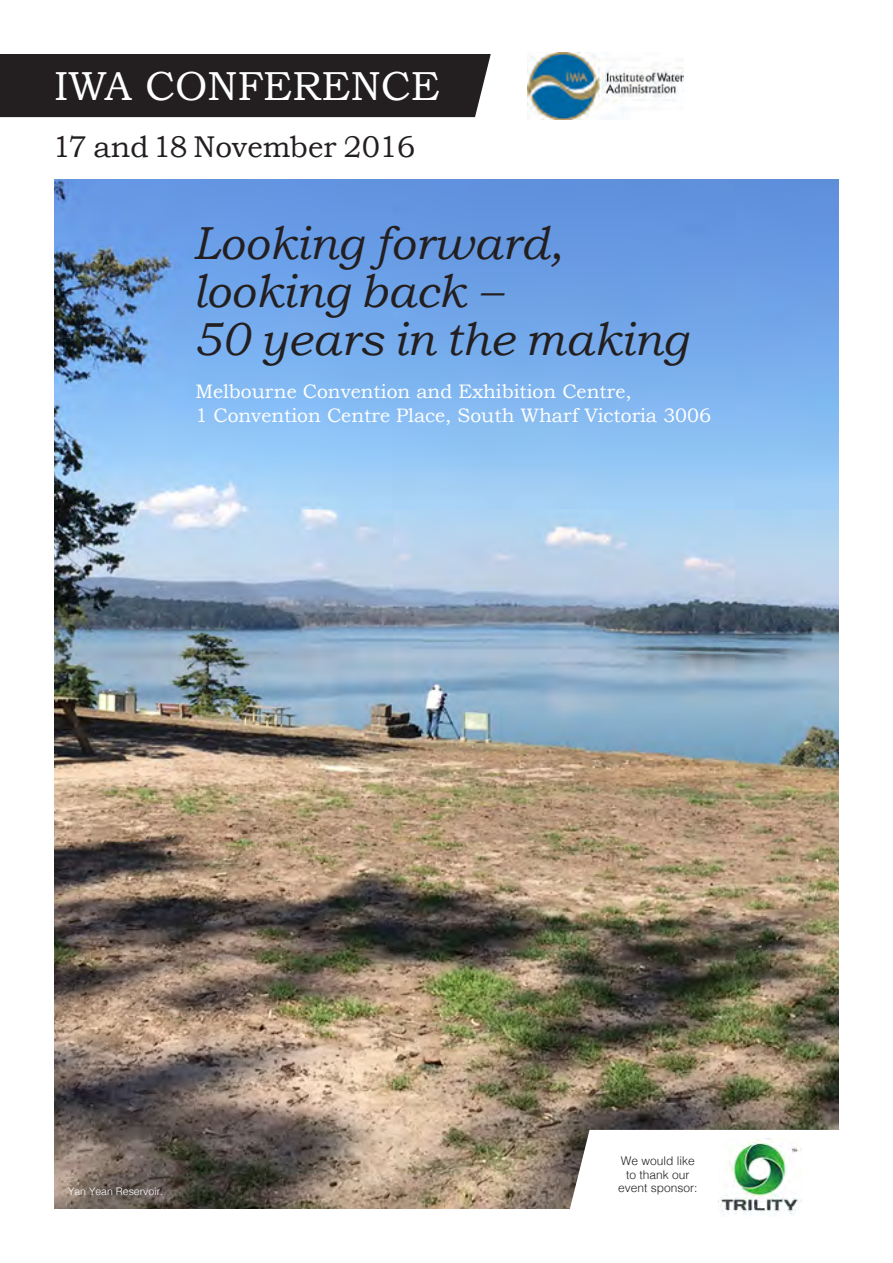
<style>
.page{position:relative;width:893px;height:1263px;background:#fff}
.page>*{position:absolute;margin:0;border:0;box-sizing:border-box;transform-origin:0 0}
.t1{font:italic 46.2px/48px "Bookman Old Style";color:#231f20}
.t2{font:40.5px "Bookman Old Style";color:#fff}
.t3{font:30px "Bookman Old Style";color:#231f20}
.t4{font:19.5px/24px "Bookman Old Style";color:#fff}
.t5{font:300 12px/13.5px "Helvetica";color:#231f20;text-align:center}
.t6{font:300 10.5px "Helvetica";color:#fff}
</style>
<div class="page">
<img style="left:54px;top:179px;width:785px;height:1030px">
<div style="left:0;top:54px;width:491px;height:64px;background:#231f20"></div>
<svg style="left:561px;top:1130px;width:278px;height:87px"></svg>
<img style="left:718px;top:1138px;width:85px;height:78px">
<img style="left:527px;top:52px;width:156px;height:67px">
<h2 class="t2" style="left:54px;top:63px;width:387px">IWA CONFERENCE</h2>
<h3 class="t3" style="left:53px;top:129px;width:364px">17 and 18 November 2016</h3>
<h1 class="t1" style="left:193px;top:219px;width:496px">Looking forward, looking back –<br>50 years in the making</h1>
<p class="t4" style="left:195px;top:379px;width:517px">Melbourne Convention and Exhibition Centre,<br>1 Convention Centre Place, South Wharf Victoria 3006</p>
<p class="t5" style="left:621px;top:1153px;width:76px">We would like to thank our</p>
<p class="t6" style="left:68px;top:1182px;width:97px">Yan Yean Reservoir.</p>
<p class="t5" style="left:618px;top:1180px;width:81px">event sponsor:</p>
</div>
